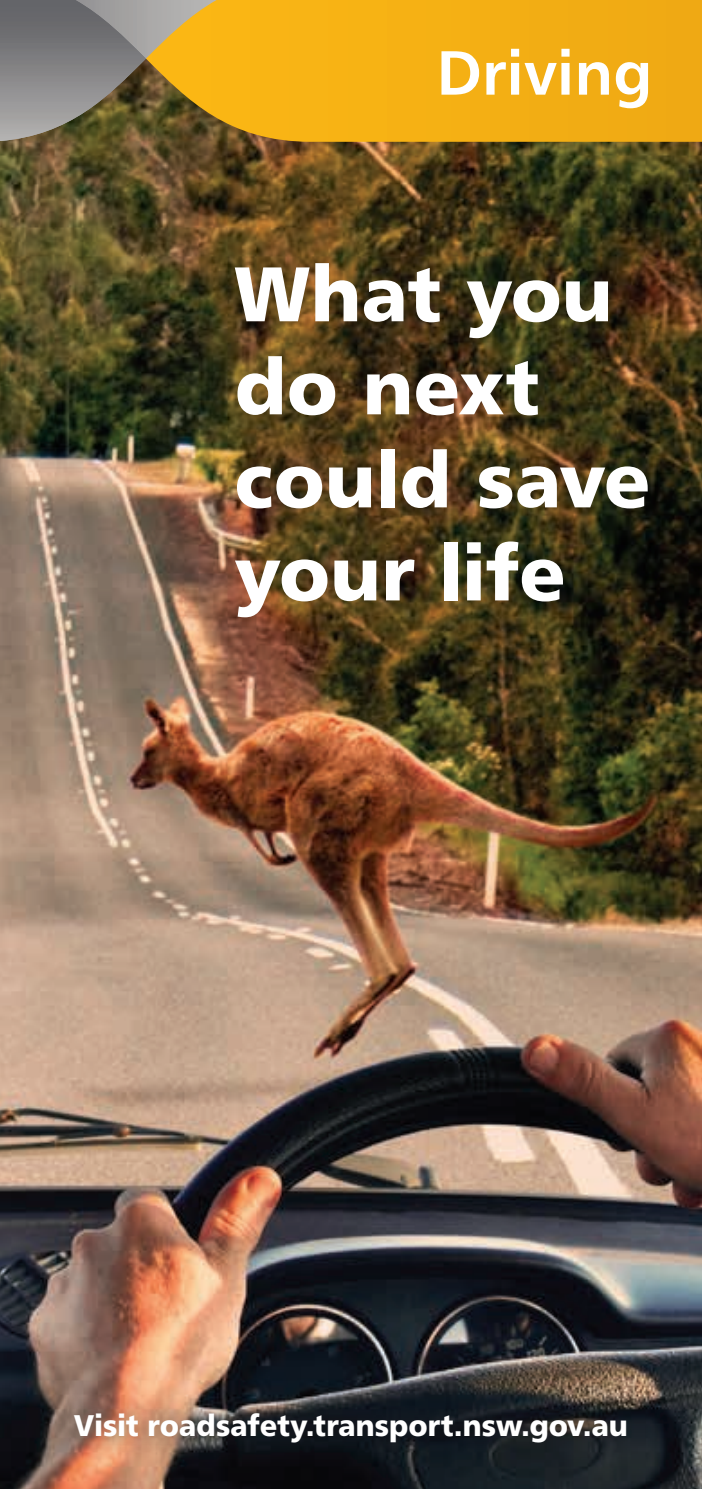
<style>
.page{position:relative;width:702px;height:1489px;background:#fff}
.page>*{position:absolute;margin:0;border:0;box-sizing:border-box;transform-origin:0 0}
.t1{font:700 77.5px/93px "Trans Text Bd";letter-spacing:-.01em;color:#fff}
.t2{font:500 62.5px "Trans Text Md";color:#fff}
.t3{font:700 30px "Trans Text Bd";letter-spacing:-.01em;color:#fff}
</style>
<div class="page">
<img style="left:0;top:141px;width:702px;height:1347px">
<svg style="left:146px;top:0;width:556px;height:142px;background:#eaaa18"></svg>
<svg style="left:0;top:0;width:146px;height:141px;background:#7c7a73"></svg>
<div style="left:53px;top:1390px;width:596px;height:73px;background:#231f20;opacity:.75"></div>
<h2 class="t2" style="left:436px;top:33px;width:217px">Driving</h2>
<h1 class="t1" style="left:234px;top:245px;width:417px">What you do next could save your life</h1>
<p class="t3" style="left:74px;top:1405px;width:556px">Visit roadsafety.transport.nsw.gov.au</p>
</div>
